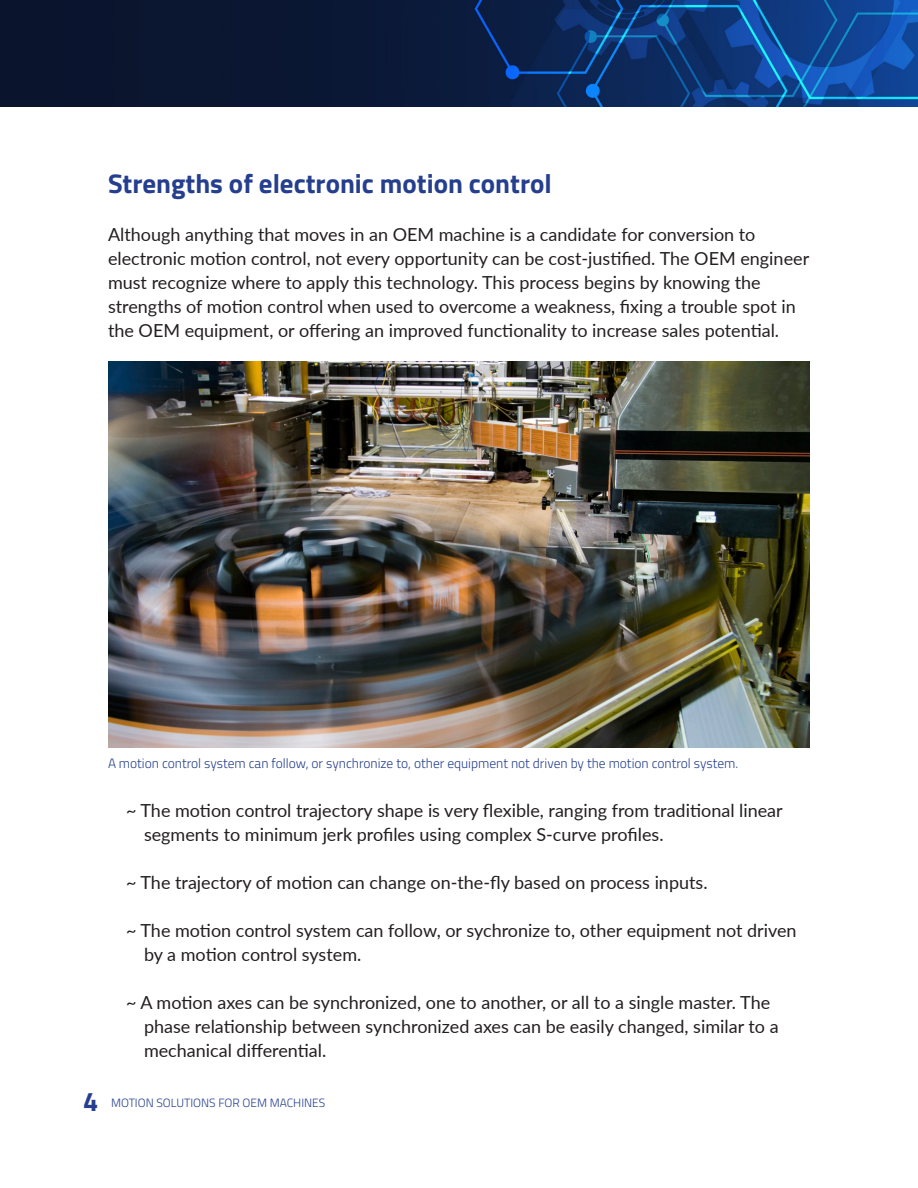
<style>
.page{position:relative;width:918px;height:1188px;background:#fff}
.page>*{position:absolute;margin:0;border:0;box-sizing:border-box;transform-origin:0 0}
.t1{font:700 27px "Titillium Web";color:#253f8e}
.t2{font:18px/24px "Lato";color:#231f20}
.t3{font:300 13.5px "Titillium Web";color:#253f8e}
.t4{font:300 12px "Titillium Web";color:#253f8e}
</style>
<div class="page">
<img style="left:0;top:0;width:918px;height:107px">
<img style="left:108px;top:362px;width:702px;height:385px">
<p class="t1" style="left:108px;top:163px;width:445px">Strengths of electronic motion control</p>
<p class="t2" style="left:108px;top:221px;width:703px">Although anything that moves in an OEM machine is a candidate for conversion to electronic motion control, not every opportunity can be cost-justified. The OEM engineer must recognize where to apply this technology. This process begins by knowing the strengths of motion control when used to overcome a weakness, fixing a trouble spot in the OEM equipment, or offering an improved functionality to increase sales potential.</p>
<p class="t3" style="left:108px;top:754px;width:632px">A motion control system can follow, or synchronize to, other equipment not driven by the motion control system.</p>
<p class="t2" style="left:144px;top:797px;width:640px;text-indent:-18px">~ The motion control trajectory shape is very flexible, ranging from traditional linear segments to minimum jerk profiles using complex S-curve profiles.</p>
<p class="t2" style="left:126px;top:869px;width:583px">~ The trajectory of motion can change on-the-fly based on process inputs.</p>
<p class="t2" style="left:144px;top:917px;width:654px;text-indent:-18px">~ The motion control system can follow, or sychronize to, other equipment not driven by a motion control system.</p>
<p class="t2" style="left:144px;top:989px;width:636px;text-indent:-18px">~ A motion axes can be synchronized, one to another, or all to a single master. The phase relationship between synchronized axes can be easily changed, similar to a mechanical differential.</p>
<p class="t1" style="left:83px;top:1081px;width:17px">4</p>
<p class="t4" style="left:111px;top:1094px;width:216px">MOTION SOLUTIONS FOR OEM MACHINES</p>
</div>
